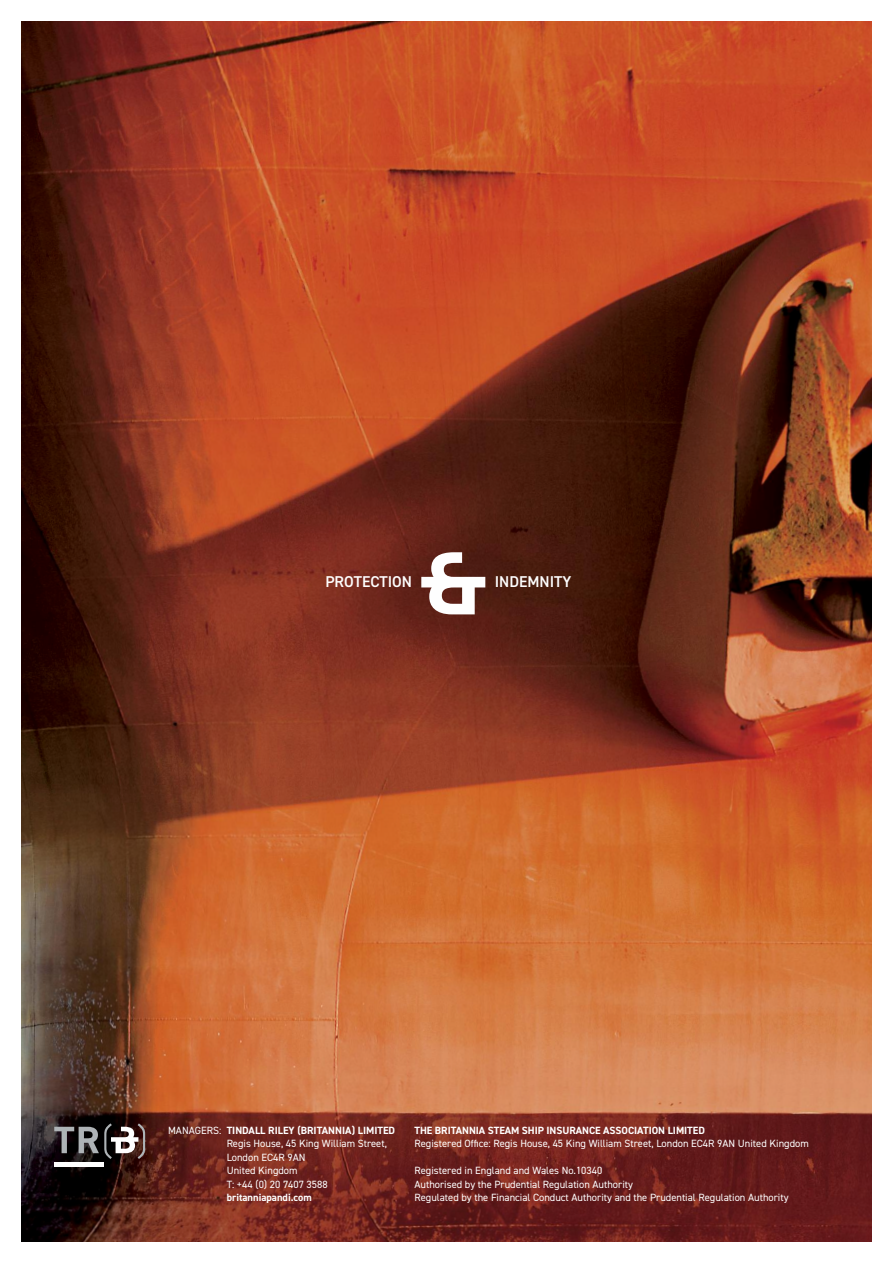
<style>
.page{position:relative;width:893px;height:1263px;background:#fff}
.page>*{position:absolute;margin:0;border:0;box-sizing:border-box;transform-origin:0 0}
.t1{font:600 15.75px "DIN2014";color:#fefefe}
.t2{font:10.5px/13.5px "DIN2014";color:#fff}
.t3{font:700 10.5px "DIN2014";letter-spacing:-.005em;color:#fff}
</style>
<div class="page">
<img style="left:21px;top:21px;width:851px;height:1221px">
<svg style="left:421px;top:552px;width:64px;height:62px"></svg>
<div style="left:54px;top:1162px;width:49px;height:5px;background:#fefefe"></div>
<svg style="left:54px;top:1123px;width:91px;height:36px;background:#4f4849"></svg>
<h1 class="t1" style="left:325px;top:577px;width:88px">PROTECTION</h1>
<h1 class="t1" style="left:495px;top:577px;width:78px">INDEMNITY</h1>
<p class="t3" style="left:227px;top:1127px;width:170px">TINDALL RILEY (BRITANNIA) LIMITED</p>
<p class="t2" style="left:227px;top:1138px;width:162px">Regis house, 45 king William street,<br>London Ec4R 9AN<br>united kingdom<br>T: +44 (0) 20 7407 3588</p>
<p class="t3" style="left:227px;top:1194px;width:87px">britanniapandi.com</p>
<p class="t2" style="left:168px;top:1124px;width:55px">MANAGERs:</p>
<p class="t3" style="left:414px;top:1127px;width:292px">THE BRITANNIA STEAM SHIP INSURANCE ASSOCIATION LIMITED</p>
<p class="t2" style="left:414px;top:1138px;width:396px">Registered Office: Regis house, 45 king William street, London Ec4R 9AN united kingdom</p>
<p class="t2" style="left:414px;top:1165px;width:376px">Registered in England and Wales No.10340<br>Authorised by the prudential Regulation Authority<br>Regulated by the financial conduct Authority and the prudential Regulation Authority</p>
</div>
